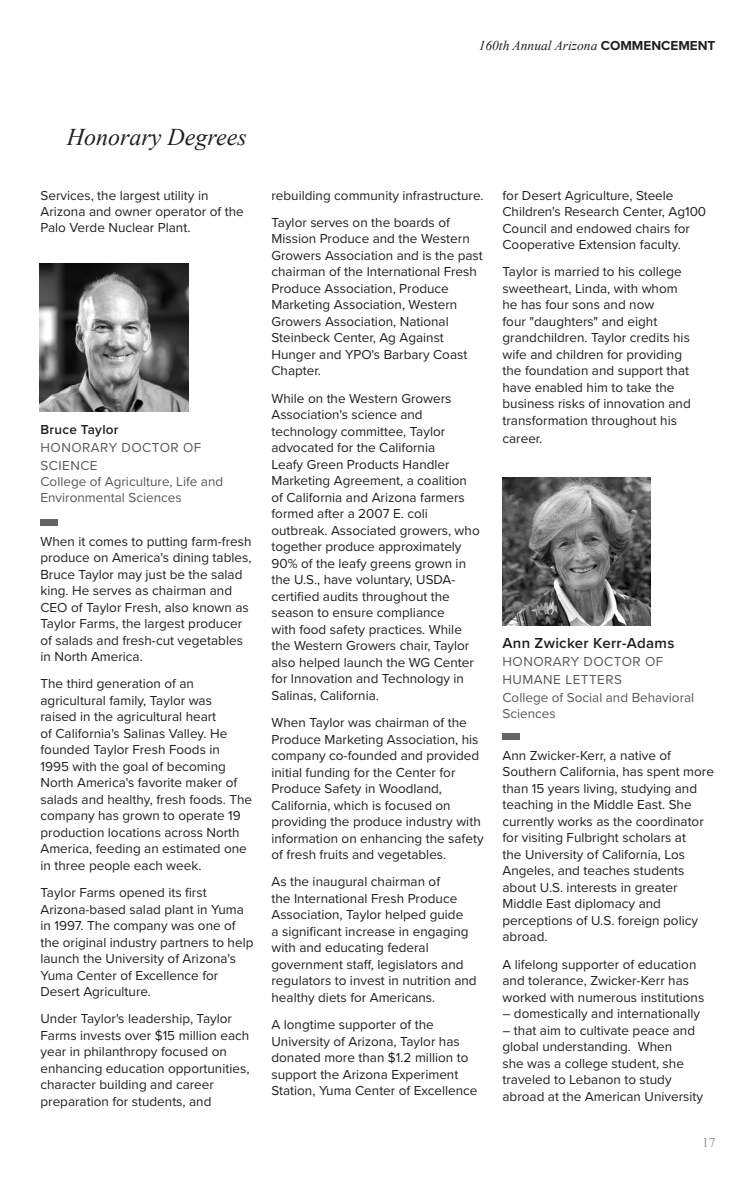
<style>
.page{position:relative;width:756px;height:1188px;background:#fff}
.page>*{position:absolute;margin:0;border:0;box-sizing:border-box;transform-origin:0 0}
.Section_Head{font:italic 24px "Times New Roman";color:#231f20}
.body_milo8_10{font:600 15px "Proxima Nova";letter-spacing:.02em;color:#231f20}
.body_milo8_10-2{font:13.5px/16.5px "Proxima Nova";color:#231f20}
.Honorary_Title_1{font:13.5px/16.2px "Proxima Nova";color:#57585a}
.Honorary_Title_1-2{font:13.5px/18px "Proxima Nova";letter-spacing:.035em;color:#57585a}
.t1{font:italic 13.5px "Times New Roman";color:#231f20}
.body_milo8_10-3{font:600 13.5px "Proxima Nova";letter-spacing:.02em;color:#231f20}
.t2{font:13.5px "Times New Roman";color:#939598}
.s1{font-family:"Proxima Nova";font-weight:700;font-style:normal}
</style>
<div class="page">
<div style="left:40px;top:519px;width:18px;height:7px;background:#636366"></div>
<div style="left:502px;top:734px;width:18px;height:6px;background:#636366"></div>
<img style="left:502px;top:477px;width:148px;height:149px">
<img style="left:40px;top:263px;width:149px;height:149px">
<p class="t1" style="left:479px;top:37px;width:238px">160th Annual Arizona <span class="s1">COMMENCEMENT</span></p>
<p class="Section_Head" style="left:67px;top:121px;width:181px">Honorary Degrees</p>
<p class="body_milo8_10-2" style="left:40px;top:186px;width:205px">Services, the largest utility in<br>Arizona and owner operator of the<br>Palo Verde Nuclear Plant.</p>
<p class="body_milo8_10-3" style="left:40px;top:419px;width:80px">Bruce Taylor</p>
<p class="Honorary_Title_1-2" style="left:40px;top:438px;width:162px">HONORARY DOCTOR OF<br>SCIENCE</p>
<p class="Honorary_Title_1" style="left:40px;top:473px;width:184px">College of Agriculture, Life and<br>Environmental Sciences</p>
<p class="body_milo8_10-2" style="left:40px;top:532px;width:213px">When it comes to putting farm-fresh produce on America's dining tables,<br>Bruce Taylor may just be the salad king. He serves as chairman and<br>CEO of Taylor Fresh, also known as<br>Taylor Farms, the largest producer of salads and fresh-cut vegetables in North America.</p>
<p class="body_milo8_10-2" style="left:40px;top:675px;width:213px">The third generation of an agricultural family, Taylor was<br>raised in the agricultural heart<br>of California's Salinas Valley. He founded Taylor Fresh Foods in<br>1995 with the goal of becoming<br>North America's favorite maker of salads and healthy, fresh foods. The company has grown to operate 19 production locations across North<br>America, feeding an estimated one in three people each week.</p>
<p class="body_milo8_10-2" style="left:40px;top:884px;width:215px">Taylor Farms opened its first<br>Arizona-based salad plant in Yuma in 1997. The company was one of the original industry partners to help launch the University of Arizona's<br>Yuma Center of Excellence for<br>Desert Agriculture.</p>
<p class="body_milo8_10-2" style="left:40px;top:1010px;width:210px">Under Taylor's leadership, Taylor Farms invests over $15 million each year in philanthropy focused on enhancing education opportunities, character building and career preparation for students, and</p>
<p class="body_milo8_10-2" style="left:272px;top:186px;width:214px">rebuilding community infrastructure.</p>
<p class="body_milo8_10-2" style="left:272px;top:214px;width:213px">Taylor serves on the boards of<br>Mission Produce and the Western<br>Growers Association and is the past chairman of the International Fresh<br>Produce Association, Produce<br>Marketing Association, Western<br>Growers Association, National<br>Steinbeck Center, Ag Against<br>Hunger and YPO's Barbary Coast<br>Chapter.</p>
<p class="body_milo8_10-2" style="left:272px;top:389px;width:210px">While on the Western Growers<br>Association's science and technology committee, Taylor advocated for the California<br>Leafy Green Products Handler<br>Marketing Agreement, a coalition of California and Arizona farmers formed after a 2007 E. coli outbreak. Associated growers, who together produce approximately<br>90% of the leafy greens grown in the U.S., have voluntary, USDA&shy;certified audits throughout the season to ensure compliance<br>with food safety practices. While the Western Growers chair, Taylor also helped launch the WG Center for Innovation and Technology in<br>Salinas, California.</p>
<p class="body_milo8_10-2" style="left:272px;top:714px;width:214px">When Taylor was chairman of the Produce Marketing Association, his company co-founded and provided initial funding for the Center for Produce Safety in Woodland, California, which is focused on providing the produce industry with information on enhancing the safety of fresh fruits and vegetables.</p>
<p class="body_milo8_10-2" style="left:272px;top:873px;width:207px">As the inaugural chairman of<br>the International Fresh Produce<br>Association, Taylor helped guide<br>a significant increase in engaging with and educating federal government staff, legislators and regulators to invest in nutrition and healthy diets for Americans.</p>
<p class="body_milo8_10-2" style="left:272px;top:1016px;width:207px">A longtime supporter of the<br>University of Arizona, Taylor has donated more than $1.2 million to support the Arizona Experiment<br>Station, Yuma Center of Excellence</p>
<p class="body_milo8_10-2" style="left:502px;top:186px;width:205px">for Desert Agriculture, Steele<br>Children's Research Center, Ag100<br>Council and endowed chairs for<br>Cooperative Extension faculty.</p>
<p class="body_milo8_10-2" style="left:502px;top:263px;width:190px">Taylor is married to his college sweetheart, Linda, with whom he has four sons and now<br>four "daughters" and eight grandchildren. Taylor credits his wife and children for providing the foundation and support that have enabled him to take the business risks of innovation and transformation throughout his</p>
<p class="body_milo8_10-2" style="left:502px;top:430px;width:41px">career.</p>
<p class="body_milo8_10" style="left:502px;top:631px;width:173px">Ann Zwicker Kerr-Adams</p>
<p class="Honorary_Title_1-2" style="left:502px;top:651px;width:162px">HONORARY DOCTOR OF<br>HUMANE LETTERS</p>
<p class="Honorary_Title_1" style="left:502px;top:688px;width:193px">College of Social and Behavioral<br>Sciences</p>
<p class="body_milo8_10-2" style="left:502px;top:746px;width:213px">Ann Zwicker-Kerr, a native of<br>Southern California, has spent more than 15 years living, studying and teaching in the Middle East. She currently works as the coordinator for visiting Fulbright scholars at<br>the University of California, Los<br>Angeles, and teaches students about U.S. interests in greater<br>Middle East diplomacy and perceptions of U.S. foreign policy abroad.</p>
<p class="body_milo8_10-2" style="left:502px;top:955px;width:203px">A lifelong supporter of education and tolerance, Zwicker-Kerr has worked with numerous institutions</p>
<p class="body_milo8_10-2" style="left:502px;top:1005px;width:199px">– domestically and internationally</p>
<p class="body_milo8_10-2" style="left:502px;top:1021px;width:202px">– that aim to cultivate peace and global understanding. When<br>she was a college student, she traveled to Lebanon to study abroad at the American University</p>
<p class="t2" style="left:702px;top:1133px;width:15px">17</p>
</div>
